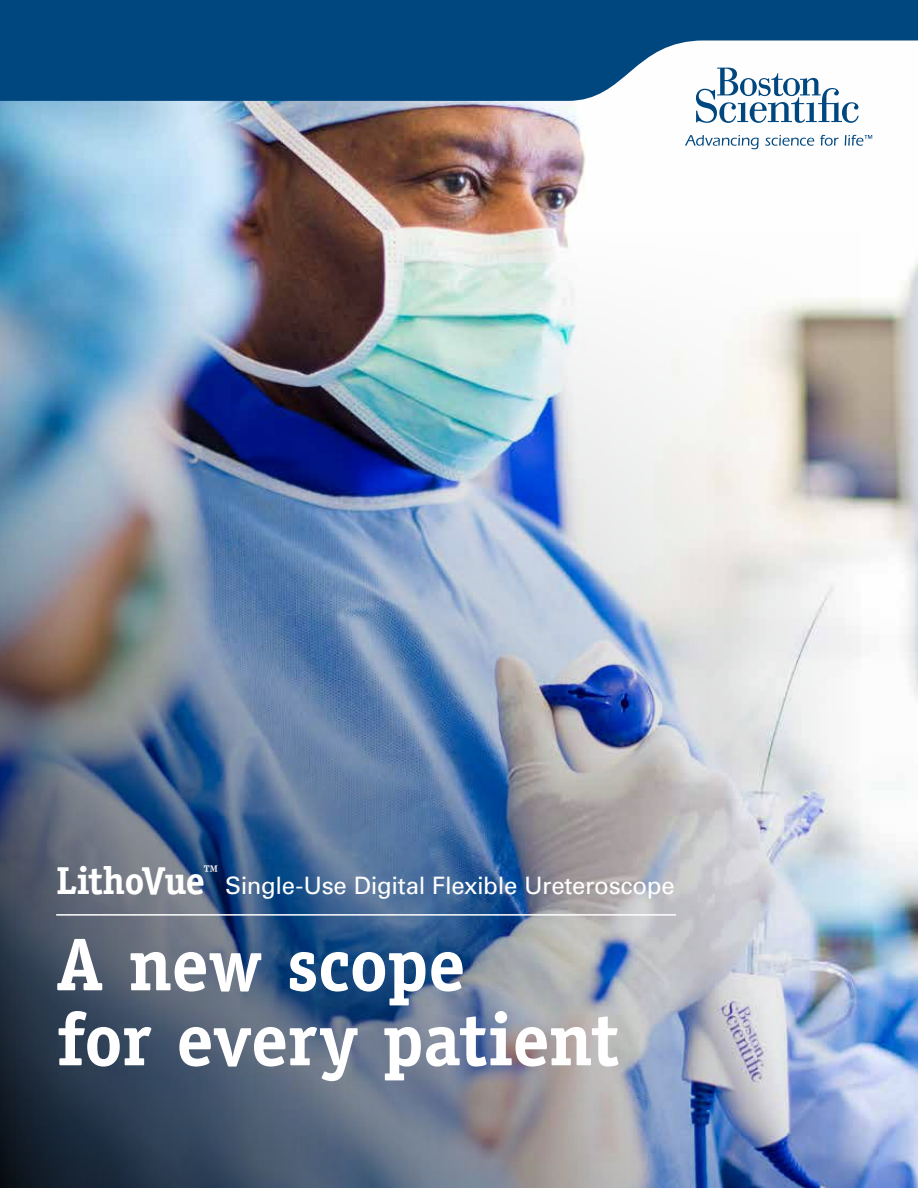
<style>
.page{position:relative;width:918px;height:1188px;background:#fff}
.page>*{position:absolute;margin:0;border:0;box-sizing:border-box;transform-origin:0 0}
.t1{font:700 75px/75px "Officina Serif";letter-spacing:-.015em;color:#fff}
.t2{font:700 39px "Officina Serif";letter-spacing:-.035em;color:#fff}
.t3{font:24px "Univers";letter-spacing:-.015em;color:#fff}
</style>
<div class="page">
<div style="left:0;top:0;width:918px;height:116px;background:#00467f"></div>
<img style="left:0;top:40px;width:918px;height:1148px">
<img style="left:0;top:233px;width:860px;height:955px">
<svg style="left:696px;top:68px;width:163px;height:55px"></svg>
<svg style="left:685px;top:135px;width:74px;height:14px"></svg>
<svg style="left:765px;top:135px;width:49px;height:11px"></svg>
<svg style="left:820px;top:135px;width:19px;height:11px"></svg>
<svg style="left:845px;top:135px;width:27px;height:11px"></svg>
<hr style="left:56px;top:914px;width:620px;height:2px;background:#fff">
<h2 class="t2" style="left:56px;top:856px;width:164px">LithoVue<sup>™</sup></h2>
<p class="t3" style="left:225px;top:871px;width:451px">Single-Use Digital Flexible Ureteroscope</p>
<h1 class="t1" style="left:56px;top:926px;width:565px">A new scope<br>for every patient</h1>
</div>
